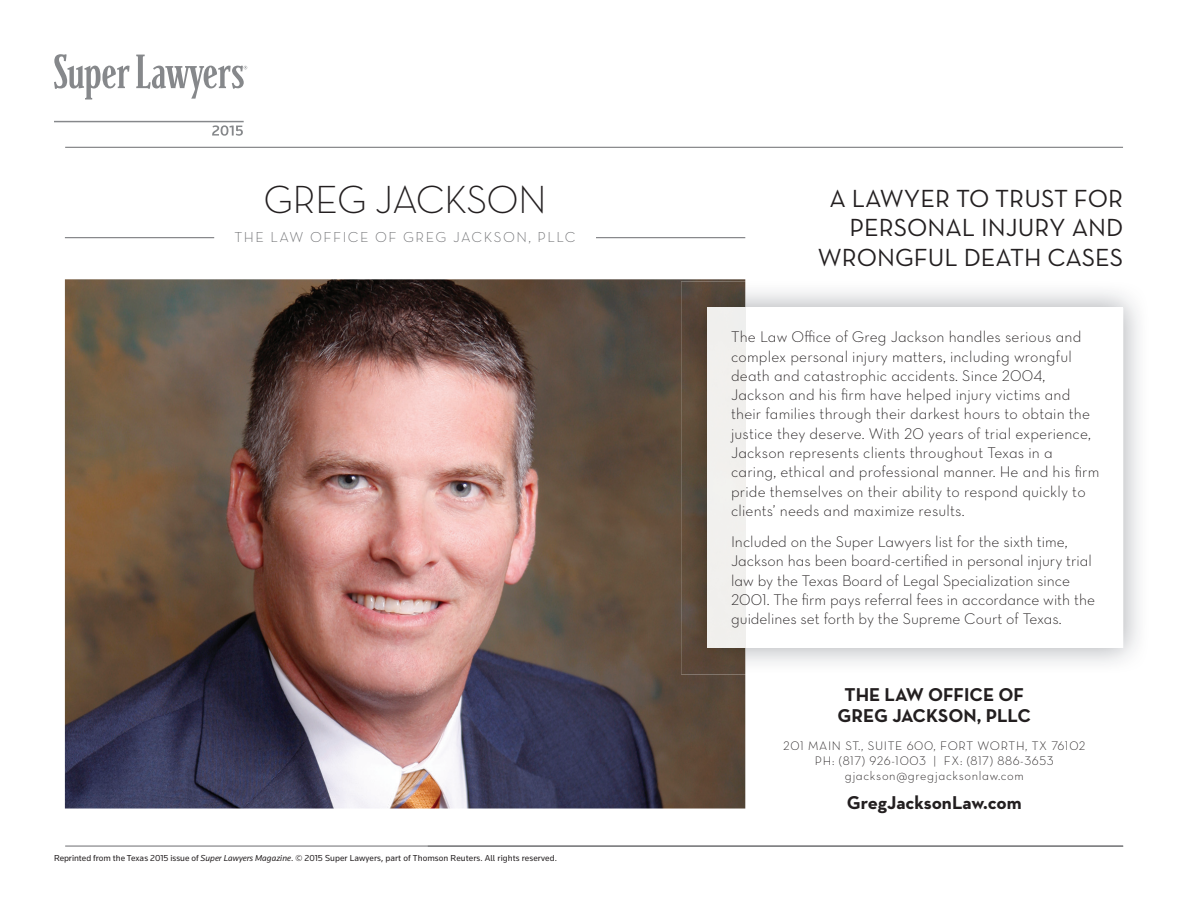
<style>
.page{position:relative;width:1188px;height:918px;background:#fff}
.page>*{position:absolute;margin:0;border:0;box-sizing:border-box;transform-origin:0 0}
.t1{font:300 39.9px "Neutra Text";letter-spacing:-.02em;color:#231f20}
.t2{font:25.2px/29.4px "Neutra Text";color:#231f20;text-align:right}
.t3{font:700 18.9px/21px "Neutra Text";color:#231f20;text-align:center}
.t4{font:15.75px/19.4px "Neutra Text Light Alt";letter-spacing:.01em;color:#231f20}
.t5{font:300 14.7px "Neutra Text";letter-spacing:.1em;color:#6c6d70}
.t6{font:12.6px/15.1px "Neutra Text Light Alt";letter-spacing:.05em;color:#231f20;text-align:center}
.t7{font:9px "Knowledge";letter-spacing:.01em;color:#231f20}
.s1{font-style:italic}
</style>
<div class="page">
<svg style="left:54px;top:54px;width:76px;height:46px"></svg>
<svg style="left:136px;top:55px;width:111px;height:44px"></svg>
<hr style="left:54px;top:121px;width:190px;height:1px;background:#86888b">
<svg style="left:212px;top:125px;width:31px;height:11px"></svg>
<hr style="left:65px;top:846px;width:1058px;height:1px;background:#6c6d70">
<img style="left:65px;top:279px;width:680px;height:530px">
<hr style="left:65px;top:237px;width:149px;height:1px;background:#6c6d70">
<hr style="left:596px;top:237px;width:149px;height:1px;background:#6c6d70">
<img style="left:681px;top:281px;width:458px;height:393px">
<div style="left:745px;top:308px;width:378px;height:340px;background:#fff"></div>
<div style="left:708px;top:308px;width:37px;height:340px;background:#f1f0ed"></div>
<hr style="left:65px;top:147px;width:1058px;height:1px;background:#6c6d70">
<h1 class="t1" style="left:263px;top:185px;width:285px">GREG JACKSON</h1>
<p class="t5" style="left:235px;top:232px;width:343px">THE LAW OFFICE OF GREG JACKSON, PLLC</p>
<p class="t7" style="left:54px;top:855px;width:504px">Reprinted from the Texas 2015 issue of <span class="s1">Super Lawyers Magazine</span>. © 2015 Super Lawyers, part of Thomson Reuters. All rights reserved.</p>
<h2 class="t2" style="left:818px;top:187px;width:307px">A LAWYER TO TRUST FOR<br>PERSONAL INJURY AND<br>WRONGFUL DEATH CASES</h2>
<p class="t4" style="left:731px;top:329px;width:370px">The Law Office of Greg Jackson handles serious and complex personal injury matters, including wrongful death and catastrophic accidents. Since 2004, Jackson and his firm have helped injury victims and their families through their darkest hours to obtain the justice they deserve. With 20 years of trial experience, Jackson represents clients throughout Texas in a caring, ethical and professional manner. He and his firm pride themselves on their ability to respond quickly to clients’ needs and maximize results.</p>
<p class="t4" style="left:731px;top:534px;width:365px">Included on the Super Lawyers list for the sixth time, Jackson has been board-certified in personal injury trial law by the Texas Board of Legal Specialization since 2001. The firm pays referral fees in accordance with the guidelines set forth by the Supreme Court of Texas.</p>
<p class="t3" style="left:838px;top:684px;width:195px">THE LAW OFFICE OF<br>GREG JACKSON, PLLC</p>
<p class="t6" style="left:783px;top:739px;width:304px">201 MAIN ST., SUITE 600, FORT WORTH, TX 76102<br>PH: (817) 926-1003 | FX: (817) 886-3653 gjackson@gregjacksonlaw.com</p>
<p class="t3" style="left:847px;top:792px;width:176px">GregJacksonLaw.com</p>
</div>
